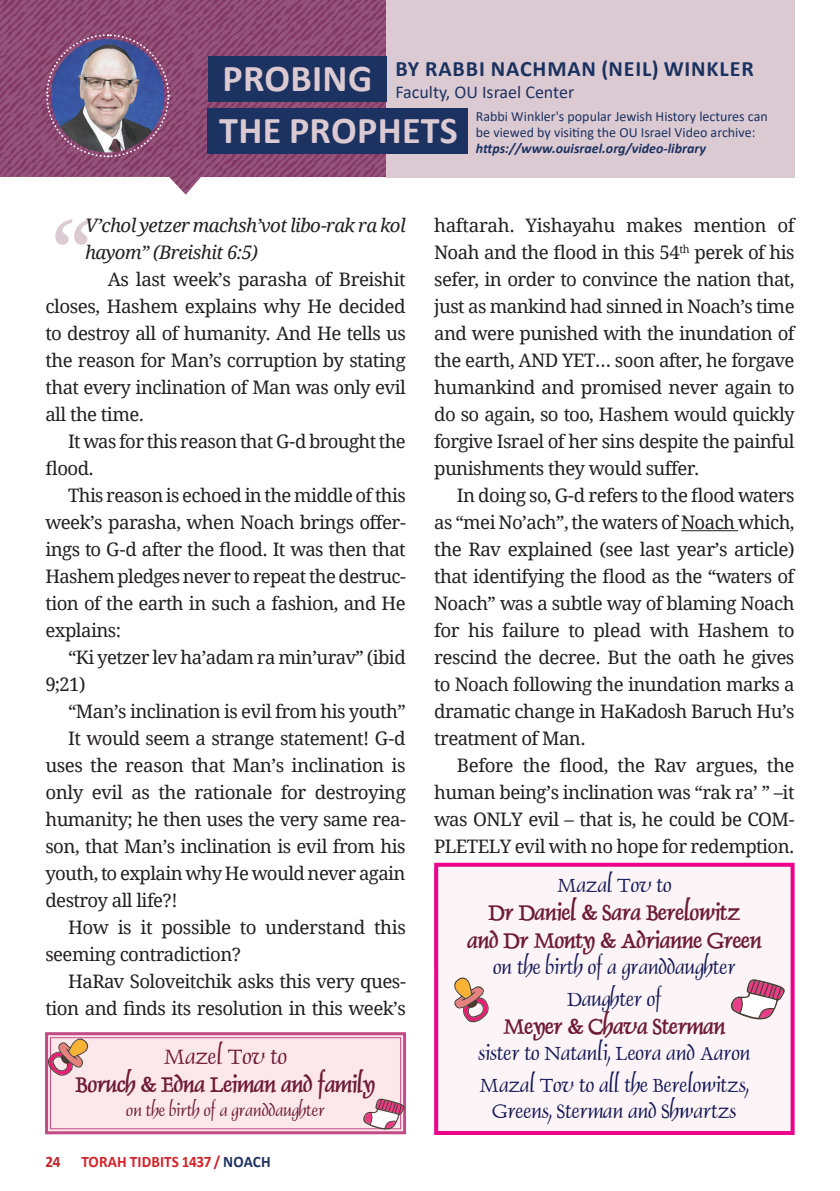
<style>
.page{position:relative;width:840px;height:1191px;background:#fff}
.page>*{position:absolute;margin:0;border:0;box-sizing:border-box;transform-origin:0 0}
.MAIN_TEXT{font:italic 94.2px "Droid Serif";color:#dccad3}
.t1{font:700 38px "Calibri";letter-spacing:.01em;color:#dccad3}
.t2{font:700 24px/28px "Dolphin";letter-spacing:-.01em;color:#6e1c35;text-align:center}
.t3{font:22px/31.6px "Dolphin Normal";letter-spacing:-.01em;color:#141a57;text-align:center}
.t4{font:700 22px "Calibri";letter-spacing:.04em;color:#1b3260}
.MAIN_TEXT-2{font:18.6px/27px "Droid Serif";letter-spacing:-.03em;color:#231f20;text-align:justify}
.MAIN_TEXT-3{font:italic 18.6px/27px "Droid Serif";letter-spacing:-.03em;color:#231f20}
.t5{font:18px "Dolphin Normal";letter-spacing:-.01em;color:#6e1c35}
.t6{font:18px "Calibri";color:#1c3260}
.t7{font:700 16px "Calibri";letter-spacing:.01em;color:#d5222a;scale:.95 1}
.t8{font:14px/16px "Calibri";color:#1c3260}
.s1{font-weight:700;font-style:italic}
.s2{font-family:"Dolphin Normal";font-weight:400}
.s3{color:#bd2327}
.s4{color:#1c3260}
</style>
<div class="page">
<div style="left:386px;top:0;width:408px;height:178px;background:#dccad3"></div>
<div style="left:208px;top:108px;width:260px;height:46px;background:#1c3260"></div>
<svg style="left:0;top:0;width:386px;height:195px"></svg>
<hr style="left:680px;top:530px;width:57px;height:1px;background:#231f20">
<svg style="left:45px;top:1032px;width:360px;height:102px;background:#f3d2dc"></svg>
<div style="left:436px;top:864px;width:356px;height:269px;background:#fdf4f8"></div>
<div style="left:434px;top:862px;width:360px;height:273px;border:4px solid #ed028c"></div>
<svg style="left:730px;top:979px;width:54px;height:40px"></svg>
<svg style="left:454px;top:977px;width:34px;height:45px"></svg>
<p class="t4" style="left:395px;top:53px;width:359px">BY RABBI NACHMAN (NEIL) WINKLER</p>
<p class="t6" style="left:395px;top:79px;width:180px">Faculty, OU Israel Center</p>
<p class="t1" style="left:222px;top:52px;width:151px">PROBING</p>
<p class="t1" style="left:219px;top:104px;width:240px">THE PROPHETS</p>
<p class="t8" style="left:475px;top:108px;width:293px">Rabbi Winkler's popular Jewish History lectures can be viewed by visiting the OU Israel Video archive: <span class="s1">https://www.ouisrael.org/video-library</span></p>
<p class="MAIN_TEXT-3" style="left:85px;top:212px;width:322px">V’chol yetzer machsh’vot libo-rak ra kol hayom” (Breishit 6:5)</p>
<p class="MAIN_TEXT-2" style="left:45px;top:266px;width:362px;text-indent:62px">As last week’s parasha of Breishit closes, Hashem explains why He decided to destroy all of humanity. And He tells us the reason for Man’s corruption by stating that every inclination of Man was only evil all the time.</p>
<p class="MAIN_TEXT-2" style="left:45px;top:428px;width:362px;text-indent:23px">It was for this reason that G-d brought the flood.</p>
<p class="MAIN_TEXT-2" style="left:45px;top:482px;width:361px;text-indent:23px">This reason is echoed in the middle of this week’s parasha, when Noach brings offer&shy;ings to G-d after the flood. It was then that Hashem pledges never to repeat the destruc&shy;tion of the earth in such a fashion, and He explains:</p>
<p class="MAIN_TEXT-2" style="left:45px;top:644px;width:362px;text-indent:23px">“Ki yetzer lev ha’adam ra min’urav” (ibid<br>9;21)</p>
<p class="MAIN_TEXT-2" style="left:68px;top:698px;width:339px">“Man’s inclination is evil from his youth”</p>
<p class="MAIN_TEXT-2" style="left:45px;top:725px;width:361px;text-indent:23px">It would seem a strange statement! G-d uses the reason that Man’s inclination is only evil as the rationale for destroying humanity; he then uses the very same rea&shy;son, that Man’s inclination is evil from his youth, to explain why He would never again destroy all life?!</p>
<p class="MAIN_TEXT-2" style="left:45px;top:914px;width:362px;text-indent:23px">How is it possible to understand this seeming contradiction?</p>
<p class="MAIN_TEXT-2" style="left:45px;top:968px;width:362px;text-align:right">HaRav Soloveitchik asks this very ques&shy;tion and finds its resolution in this week’s</p>
<p class="MAIN_TEXT" style="left:45px;top:194px;width:44px">“</p>
<p class="t2" style="left:76px;top:1042px;width:300px"><span class="s2">Mazel Tov to<br></span>Boruch &amp; Edna Leiman and family</p>
<p class="t5" style="left:126px;top:1099px;width:200px">on the birth of a granddaughter</p>
<p class="t7" style="left:45px;top:1150px;width:238px"><span class="s3">24</span> TORAH TIDBITS 1437 / <span class="s4">NOACH</span></p>
<p class="MAIN_TEXT-2" style="left:434px;top:212px;width:362px">haftarah. Yishayahu makes mention of Noah and the flood in this 54<sup>th</sup> perek of his sefer, in order to convince the nation that, just as mankind had sinned in Noach’s time and were punished with the inundation of the earth, AND YET… soon after, he forgave humankind and promised never again to do so again, so too, Hashem would quickly forgive Israel of her sins despite the painful punishments they would suffer.</p>
<p class="MAIN_TEXT-2" style="left:434px;top:482px;width:362px;text-indent:23px">In doing so, G-d refers to the flood waters as “mei No’ach”, the waters of Noach which, the Rav explained (see last year’s article) that identifying the flood as the “waters of Noach” was a subtle way of blaming Noach for his failure to plead with Hashem to rescind the decree. But the oath he gives to Noach following the inundation marks a dramatic change in HaKadosh Baruch Hu’s treatment of Man.</p>
<p class="MAIN_TEXT-2" style="left:434px;top:752px;width:362px;text-indent:23px">Before the flood, the Rav argues, the human being’s inclination was “rak ra’ ” –it was ONLY evil – that is, he could be COM-PLETELY evil with no hope for redemption.</p>
<p class="t3" style="left:556px;top:869px;width:116px">Mazal Tov to</p>
<p class="t2" style="left:467px;top:898px;width:296px">Dr Daniel &amp; Sara Berelowitz<br>and Dr Monty &amp; Adrianne Green</p>
<p class="t3" style="left:492px;top:951px;width:244px">on the birth of a granddaughter<br>Daughter of</p>
<p class="t2" style="left:503px;top:1012px;width:223px">Meyer &amp; Chava Sterman</p>
<p class="t3" style="left:478px;top:1037px;width:274px;text-align:left">sister to Natanli, Leora and Aaron<br>Mazal Tov to all the Berelowitzs,</p>
<p class="t3" style="left:492px;top:1095px;width:246px">Greens, Sterman and Shwartzs</p>
</div>
